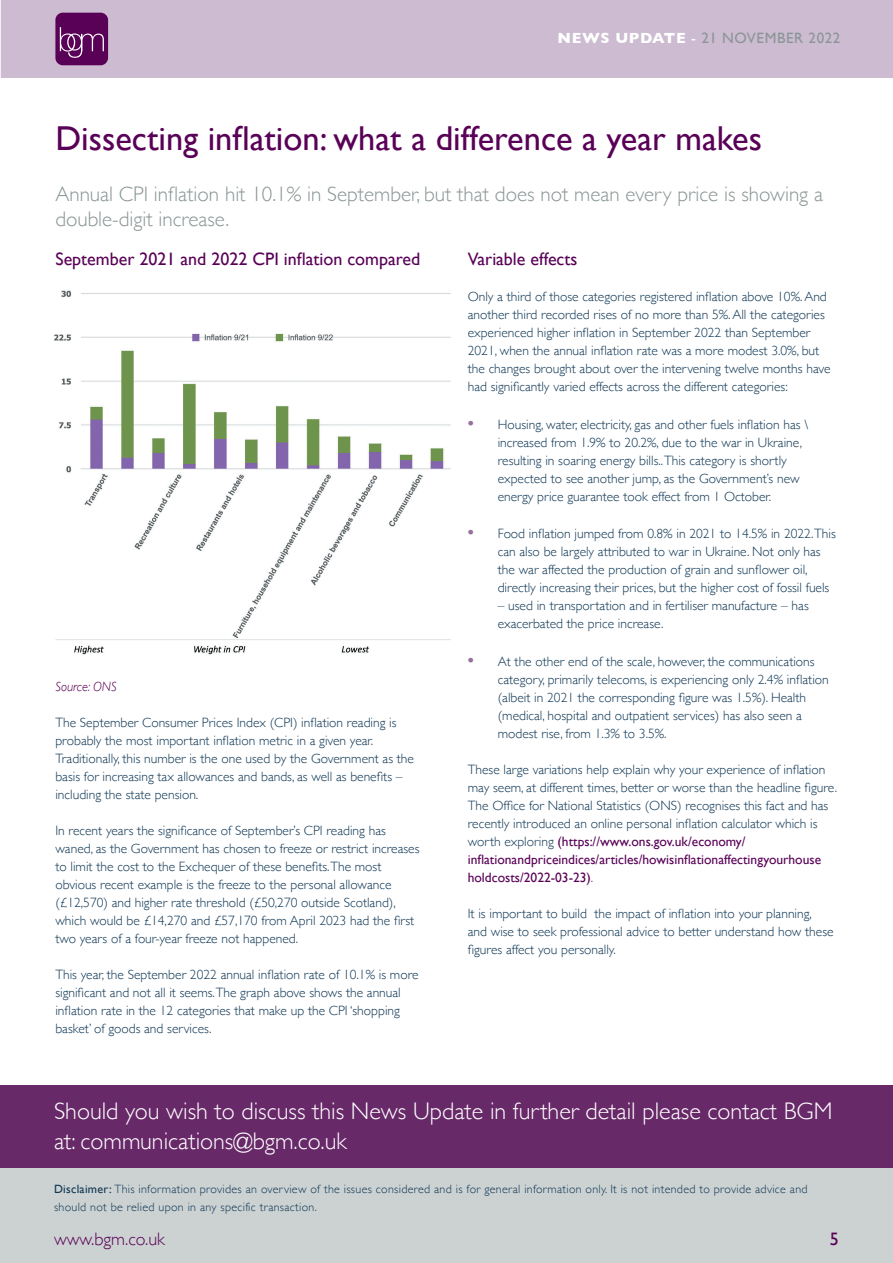
<style>
.page{position:relative;width:893px;height:1263px;background:#fff}
.page>*{position:absolute;margin:0;border:0;box-sizing:border-box;transform-origin:0 0}
.t1{font:34.5px "Gill Sans";color:#590157}
.t2{font:300 24px/30px "Gill Sans";color:#fff}
.t3{font:300 21px/25.5px "Gill Sans";color:#8a9595}
.t4{font:18px "Gill Sans";color:#590157}
.t5{font:300 18px "Gill Sans";color:#590157}
.t6{font:15px "Gill Sans";letter-spacing:.04em;color:#8a9595}
.t7{font:300 13.5px/18px "Gill Sans";color:#0d3553}
.t8{font:italic 300 13.5px "Gill Sans";color:#590157}
.t9{font:300 12px/18px "Gill Sans";letter-spacing:.025em;color:#0d3553}
.s1{font-weight:700;color:#fff}
.s2{color:#fff}
.s3{font-weight:800;font-size:15px;color:#97719c}
.s4{font-weight:400;color:#590157}
.s5{font-weight:400}
</style>
<div class="page">
<div style="left:1px;top:0;width:892px;height:78px;background:#ccbbd1"></div>
<div style="left:55px;top:13px;width:53px;height:52px;background:#590157;border-radius:7px"></div>
<svg style="left:60px;top:27px;width:44px;height:31px"></svg>
<div style="left:0;top:1162px;width:893px;height:101px;background:#ccd2d2"></div>
<div style="left:0;top:1085px;width:893px;height:83px;background:#682969"></div>
<img style="left:54px;top:290px;width:397px;height:365px">
<p class="t6" style="left:558px;top:29px;width:284px"><span class="s1">NEWS UPDATE</span> <span class="s2">-</span> 21 NOVEMBER 2022</p>
<h1 class="t1" style="left:55px;top:118px;width:708px">Dissecting inflation: what a difference a year makes</h1>
<h3 class="t3" style="left:55px;top:180px;width:769px">Annual CPI inflation hit 10.1% in September, but that does not mean every price is showing a double-digit increase.</h3>
<h3 class="t4" style="left:55px;top:249px;width:366px">September 2021 and 2022 CPI inflation compared</h3>
<p class="t8" style="left:55px;top:679px;width:63px">Source: ONS</p>
<p class="t7" style="left:55px;top:713px;width:360px">The September Consumer Prices Index (CPI) inflation reading is probably the most important inflation metric in a given year.<br>Traditionally, this number is the one used by the Government as the basis for increasing tax allowances and bands, as well as benefits – including the state pension.</p>
<p class="t7" style="left:55px;top:821px;width:366px">In recent years the significance of September’s CPI reading has waned, as the Government has chosen to freeze or restrict increases to limit the cost to the Exchequer of these benefits.The most obvious recent example is the freeze to the personal allowance (£12,570) and higher rate threshold (£50,270 outside Scotland), which would be £14,270 and £57,170 from April 2023 had the first two years of a four-year freeze not happened.</p>
<p class="t7" style="left:55px;top:965px;width:365px">This year, the September 2022 annual inflation rate of 10.1% is more significant and not all it seems.The graph above shows the annual inflation rate in the 12 categories that make up the CPI ‘shopping basket’ of goods and services.</p>
<h3 class="t4" style="left:468px;top:249px;width:111px">Variable effects</h3>
<p class="t7" style="left:468px;top:287px;width:364px">Only a third of those categories registered inflation above 10%. And another third recorded rises of no more than 5%. All the categories experienced higher inflation in September 2022 than September 2021, when the annual inflation rate was a more modest 3.0%, but the changes brought about over the intervening twelve months have had significantly varied effects across the different categories:</p>
<p class="t7" style="left:498px;top:415px;width:312px;text-indent:-30px"><span class="s3">•</span> Housing, water, electricity, gas and other fuels inflation has \ increased from 1.9% to 20.2%, due to the war in Ukraine, resulting in soaring energy bills..This category is shortly expected to see another jump, as the Government’s new energy price guarantee took effect from 1 October.</p>
<p class="t7" style="left:498px;top:524px;width:340px;text-indent:-30px"><span class="s3">•</span> Food inflation jumped from 0.8% in 2021 to 14.5% in 2022.This can also be largely attributed to war in Ukraine. Not only has the war affected the production of grain and sunflower oil, directly increasing their prices, but the higher cost of fossil fuels</p>
<p class="t7" style="left:498px;top:596px;width:313px">– used in transportation and in fertiliser manufacture – has exacerbated the price increase.</p>
<p class="t7" style="left:498px;top:652px;width:333px;text-indent:-30px"><span class="s3">•</span> At the other end of the scale, however, the communications category, primarily telecoms, is experiencing only 2.4% inflation (albeit in 2021 the corresponding figure was 1.5%). Health (medical, hospital and outpatient services) has also seen a modest rise, from 1.3% to 3.5%.</p>
<p class="t7" style="left:468px;top:760px;width:371px">These large variations help explain why your experience of inflation may seem, at different times, better or worse than the headline figure.<br>The Office for National Statistics (ONS) recognises this fact and has recently introduced an online personal inflation calculator which is worth exploring <span class="s4">(https://www.ons.gov.uk/economy/ inflationandpriceindices/articles/howisinflationaffectingyourhouse holdcosts/2022-03-23)</span>.</p>
<p class="t7" style="left:468px;top:904px;width:367px">It is important to build the impact of inflation into your planning, and wise to seek professional advice to better understand how these figures affect you personally.</p>
<h2 class="t2" style="left:54px;top:1095px;width:780px">Should you wish to discuss this News Update in further detail please contact BGM at: communications@bgm.co.uk</h2>
<p class="t9" style="left:54px;top:1179px;width:755px"><span class="s5">Disclaimer:</span> This information provides an overview of the issues considered and is for general information only. It is not intended to provide advice and should not be relied upon in any specific transaction.</p>
<h3 class="t5" style="left:54px;top:1225px;width:112px">www.bgm.co.uk</h3>
<h3 class="t4" style="left:830px;top:1228px;width:10px">5</h3>
</div>
